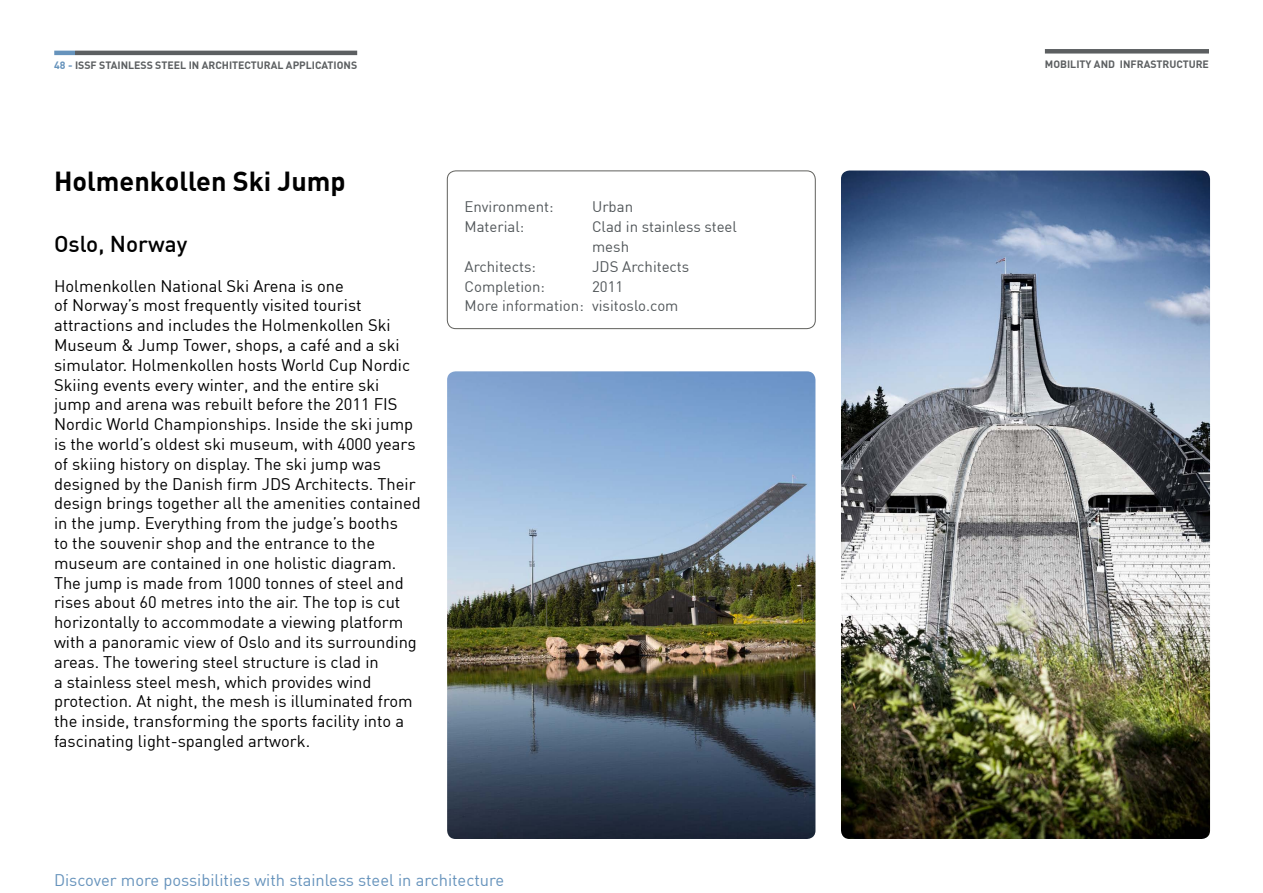
<style>
.page{position:relative;width:1263px;height:893px;background:#fff}
.page>*{position:absolute;margin:0;border:0;box-sizing:border-box;transform-origin:0 0}
._02_Header_1{font:700 27px "DIN";color:#000}
._02_Header_2{font:22.5px "DIN Medium Alternate";color:#000}
._03_Body_text{font:16.5px/19.8px "DIN";color:#000}
.t1{font:16.5px "DIN";color:#6693bc}
._03_Body_text_blue_b{font:15px "DIN";color:#52575a}
.Naam_CEO{font:700 10.5px "DIN";color:#5c5f61}
.s1{color:#6693bc}
</style>
<div class="page">
<hr style="left:54px;top:51px;width:21px;height:4px;background:#6693bc">
<hr style="left:75px;top:51px;width:282px;height:4px;background:#5c5f61">
<div style="left:447px;top:171px;width:368px;height:158px;border:1px solid #60605c;border-radius:9px"></div>
<img style="left:447px;top:371px;width:368px;height:468px">
<img style="left:841px;top:171px;width:369px;height:668px">
<div style="left:1045px;top:49px;width:164px;height:5px;background:#5c5f61"></div>
<p class="Naam_CEO" style="left:54px;top:59px;width:304px"><span class="s1">48 -</span> ISSF STAINLESS STEEL IN ARCHITECTURAL APPLICATIONS</p>
<p class="_02_Header_1" style="left:54px;top:164px;width:293px">Holmenkollen Ski Jump</p>
<p class="_02_Header_2" style="left:54px;top:230px;width:135px">Oslo, Norway</p>
<p class="_03_Body_text" style="left:54px;top:275px;width:368px">Holmenkollen National Ski Arena is one<br>of Norway’s most frequently visited tourist attractions and includes the Holmenkollen Ski Museum &amp; Jump Tower, shops, a café and a ski simulator. Holmenkollen hosts World Cup Nordic Skiing events every winter, and the entire ski<br>jump and arena was rebuilt before the 2011 FIS Nordic World Championships. Inside the ski jump is the world’s oldest ski museum, with 4000 years of skiing history on display. The ski jump was designed by the Danish firm JDS Architects. Their design brings together all the amenities contained in the jump. Everything from the judge’s booths<br>to the souvenir shop and the entrance to the museum are contained in one holistic diagram.</p>
<p class="_03_Body_text" style="left:54px;top:572px;width:364px">The jump is made from 1000 tonnes of steel and rises about 60 metres into the air. The top is cut horizontally to accommodate a viewing platform with a panoramic view of Oslo and its surrounding areas. The towering steel structure is clad in<br>a stainless steel mesh, which provides wind protection. At night, the mesh is illuminated from the inside, transforming the sports facility into a fascinating light-spangled artwork.</p>
<p class="_03_Body_text_blue_b" style="left:464px;top:198px;width:91px">Environment:</p>
<p class="_03_Body_text_blue_b" style="left:592px;top:198px;width:43px">Urban</p>
<p class="_03_Body_text_blue_b" style="left:464px;top:217px;width:61px">Material:</p>
<p class="_03_Body_text_blue_b" style="left:592px;top:217px;width:146px">Clad in stainless steel</p>
<p class="_03_Body_text_blue_b" style="left:592px;top:237px;width:39px">mesh</p>
<p class="_03_Body_text_blue_b" style="left:464px;top:257px;width:73px">Architects:</p>
<p class="_03_Body_text_blue_b" style="left:592px;top:257px;width:99px">JDS Architects</p>
<p class="_03_Body_text_blue_b" style="left:464px;top:277px;width:82px">Completion:</p>
<p class="_03_Body_text_blue_b" style="left:592px;top:277px;width:33px">2011</p>
<p class="_03_Body_text_blue_b" style="left:464px;top:297px;width:215px">More information: visitoslo.com</p>
<p class="t1" style="left:54px;top:869px;width:452px">Discover more possibilities with stainless steel in architecture</p>
<p class="Naam_CEO" style="left:1045px;top:57px;width:166px">MOBILITY AND INFRASTRUCTURE</p>
</div>
